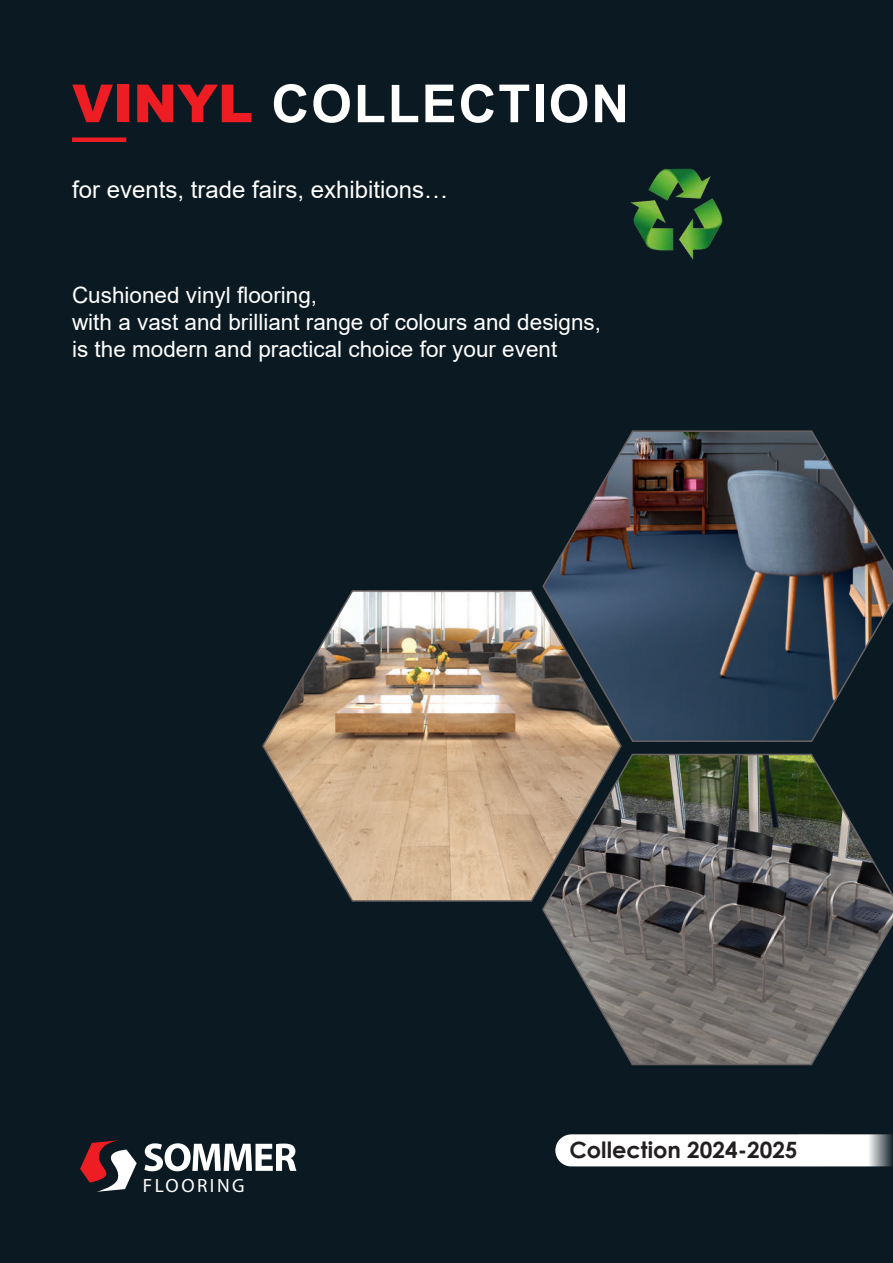
<style>
.page{position:relative;width:893px;height:1263px;background:#0b1a22}
.page>*{position:absolute;margin:0;border:0;box-sizing:border-box;transform-origin:0 0}
.t1{font:700 52.5px "Arial";letter-spacing:.035em;color:#fff}
.t2{font:24px "Arial";color:#fff}
.t3{font:22.5px/27px "Arial";color:#fff}
.t4{font:700 22.5px "Century Gothic";color:#231f20}
.t5{font:19.2px "Myriad Pro";letter-spacing:.13em;color:#fff}
.s1{font-weight:900;color:#ee1d23}
</style>
<div class="page">
<div style="left:72px;top:137px;width:54px;height:5px;background:#ee1d23"></div>
<svg style="left:555px;top:1134px;width:338px;height:32px;background:#f1f1f2"></svg>
<svg style="left:80px;top:1140px;width:57px;height:52px"></svg>
<svg style="left:144px;top:1143px;width:152px;height:28px"></svg>
<svg style="left:542px;top:430px;width:351px;height:312px"></svg>
<svg style="left:542px;top:753px;width:351px;height:313px"></svg>
<img style="left:262px;top:589px;width:361px;height:313px">
<img style="left:630px;top:168px;width:93px;height:92px">
<h1 class="t1" style="left:72px;top:67px;width:559px"><span class="s1">VINYL</span> COLLECTION</h1>
<p class="t2" style="left:72px;top:173px;width:378px">for events, trade fairs, exhibitions…</p>
<p class="t3" style="left:72px;top:281px;width:530px">Cushioned vinyl flooring,<br>with a vast and brilliant range of colours and designs, is the modern and practical choice for your event</p>
<p class="t5" style="left:143px;top:1173px;width:103px">FLOORING</p>
<p class="t4" style="left:569px;top:1133px;width:230px">Collection 2024-2025</p>
</div>
